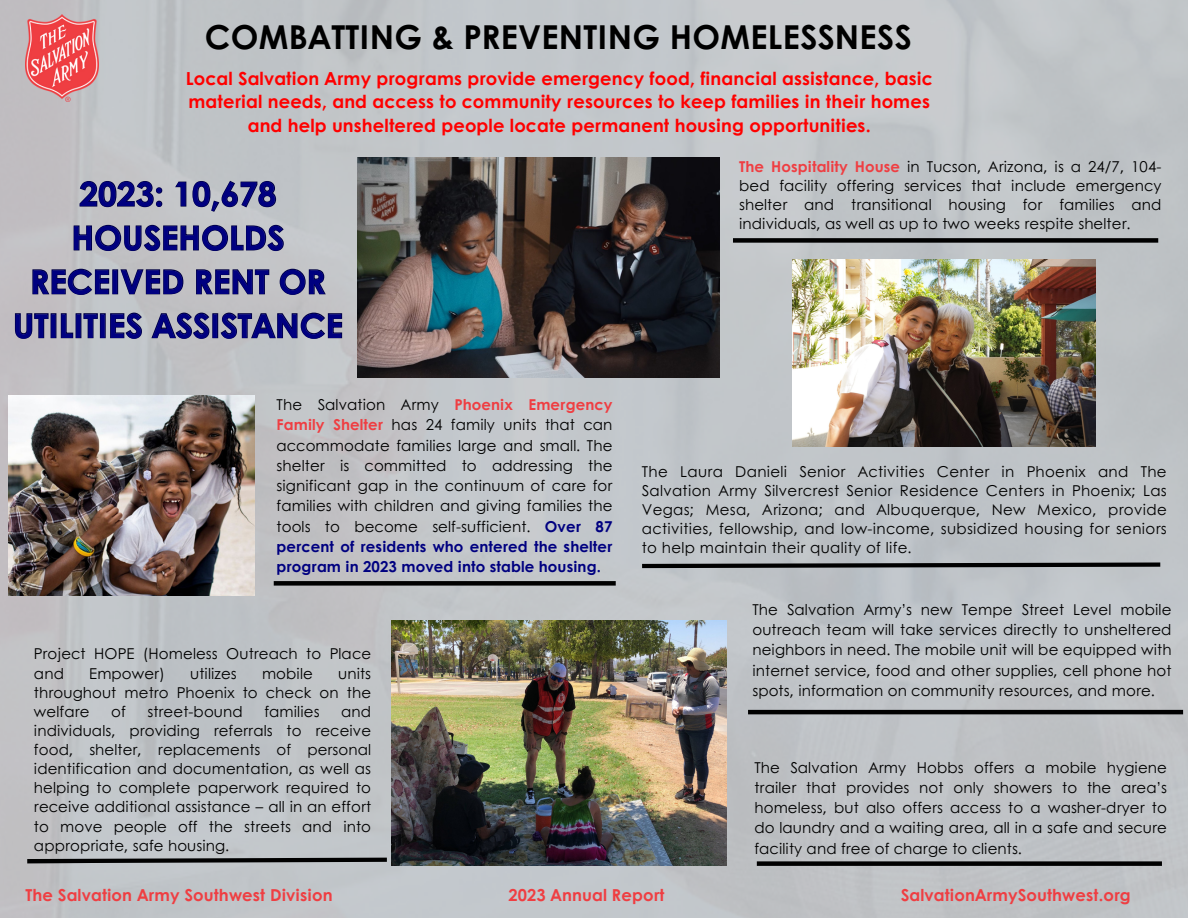
<style>
.page{position:relative;width:1188px;height:918px;background:#c1c4c8}
.page>*{position:absolute;margin:0;border:0;box-sizing:border-box;transform-origin:0 0}
.t1{font:700 33px/43.8px "Century Gothic";letter-spacing:.01em;color:#000080;text-align:center}
.t2{font:700 33px "Century Gothic";letter-spacing:.01em;color:#000}
.t3{font:700 18px/23.7px "Century Gothic";letter-spacing:.01em;color:#f00;text-align:center}
.t4{font:700 16.5px "Century Gothic";letter-spacing:.01em;color:#ef3e42}
.t5{font:15px/19.2px "Century Gothic";letter-spacing:.01em;color:#000;text-align:justify}
.s1{font-weight:700;color:#ef3e42}
.s2{font-weight:700;color:#000080}
</style>
<div class="page">
<img style="left:26px;top:15px;width:73px;height:86px">
<img style="left:357px;top:158px;width:363px;height:219px">
<img style="left:8px;top:396px;width:247px;height:199px">
<img style="left:793px;top:260px;width:302px;height:187px">
<svg style="left:27px;top:858px;width:360px;height:5px;background:#202122"></svg>
<div style="left:757px;top:861px;width:405px;height:5px;background:#000"></div>
<hr style="left:748px;top:710px;width:435px;height:4px;background:#000">
<img style="left:392px;top:621px;width:335px;height:245px">
<div style="left:274px;top:581px;width:342px;height:5px;background:#000"></div>
<svg style="left:642px;top:563px;width:519px;height:5px;background:#212222"></svg>
<div style="left:733px;top:238px;width:425px;height:5px;background:#000"></div>
<svg style="left:79px;top:180px;width:198px;height:33px;background:#9d9fad"></svg>
<svg style="left:73px;top:224px;width:212px;height:28px;background:#9293a5"></svg>
<svg style="left:32px;top:268px;width:295px;height:28px;background:#9393a4"></svg>
<svg style="left:14px;top:312px;width:329px;height:28px;background:#9091a3"></svg>
<p class="t2" style="left:205px;top:12px;width:708px">COMBATTING &amp; PREVENTING HOMELESSNESS</p>
<p class="t3" style="left:186px;top:66px;width:748px">Local Salvation Army programs provide emergency food, financial assistance, basic material needs, and access to community resources to keep families in their homes and help unsheltered people locate permanent housing opportunities.</p>
<p class="t1" style="left:13px;top:171px;width:331px">2023: 10,678<br>HOUSEHOLDS<br>RECEIVED RENT OR<br>UTILITIES ASSISTANCE</p>
<h1 class="t5" style="left:277px;top:394px;width:337px;line-height:20.2px">The Salvation Army <span class="s1">Phoenix Emergency Family Shelter</span> has 24 family units that can accommodate families large and small. The shelter is committed to addressing the significant gap in the continuum of care for families with children and giving families the tools to become self-sufficient. <span class="s2">Over 87 percent of residents who entered the shelter program in 2023 moved into stable housing.</span></h1>
<p class="t5" style="left:34px;top:644px;width:339px">Project HOPE (Homeless Outreach to Place and</p>
<p class="t5" style="left:34px;top:663px;width:339px;text-indent:304px">units throughout metro Phoenix to check on the welfare</p>
<p class="t5" style="left:89px;top:663px;width:77px">Empower)</p>
<p class="t5" style="left:190px;top:663px;width:48px">utilizes</p>
<p class="t5" style="left:262px;top:663px;width:52px">mobile</p>
<p class="t5" style="left:111px;top:701px;width:16px">of</p>
<p class="t5" style="left:147px;top:701px;width:97px">street-bound</p>
<p class="t5" style="left:264px;top:701px;width:57px">families</p>
<p class="t5" style="left:34px;top:701px;width:339px;text-indent:307px">and individuals, providing referrals to receive food, shelter, replacements of personal identification and documentation, as well as helping to complete paperwork required to receive additional assistance – all in an effort to move people off the streets and into appropriate, safe housing.</p>
<p class="t5" style="left:739px;top:156px;width:424px"><span class="s1">The Hospitality House</span> in Tucson, Arizona, is a 24/7, 104- bed facility offering services that include emergency shelter and transitional housing for families and individuals, as well as up to two weeks respite shelter.</p>
<p class="t5" style="left:642px;top:461px;width:526px">The Laura Danieli Senior Activities Center in Phoenix and The Salvation Army Silvercrest Senior Residence Centers in Phoenix; Las Vegas; Mesa, Arizona; and Albuquerque, New Mexico, provide activities, fellowship, and low-income, subsidized housing for seniors to help maintain their quality of life.</p>
<p class="t5" style="left:752px;top:599px;width:421px;line-height:20.2px">The Salvation Army’s new Tempe Street Level mobile outreach team will take services directly to unsheltered neighbors in need. The mobile unit will be equipped with internet service, food and other supplies, cell phone hot spots, information on community resources, and more.</p>
<p class="t5" style="left:754px;top:756px;width:414px;line-height:20.2px">The Salvation Army Hobbs offers a mobile hygiene trailer that provides not only showers to the area’s homeless, but also offers access to a washer-dryer to do laundry and a waiting area, all in a safe and secure facility and free of charge to clients.</p>
<p class="t4" style="left:26px;top:883px;width:309px">The Salvation Army Southwest Division</p>
<p class="t4" style="left:508px;top:883px;width:158px">2023 Annual Report</p>
<p class="t4" style="left:901px;top:883px;width:232px">SalvationArmySouthwest.org</p>
</div>
